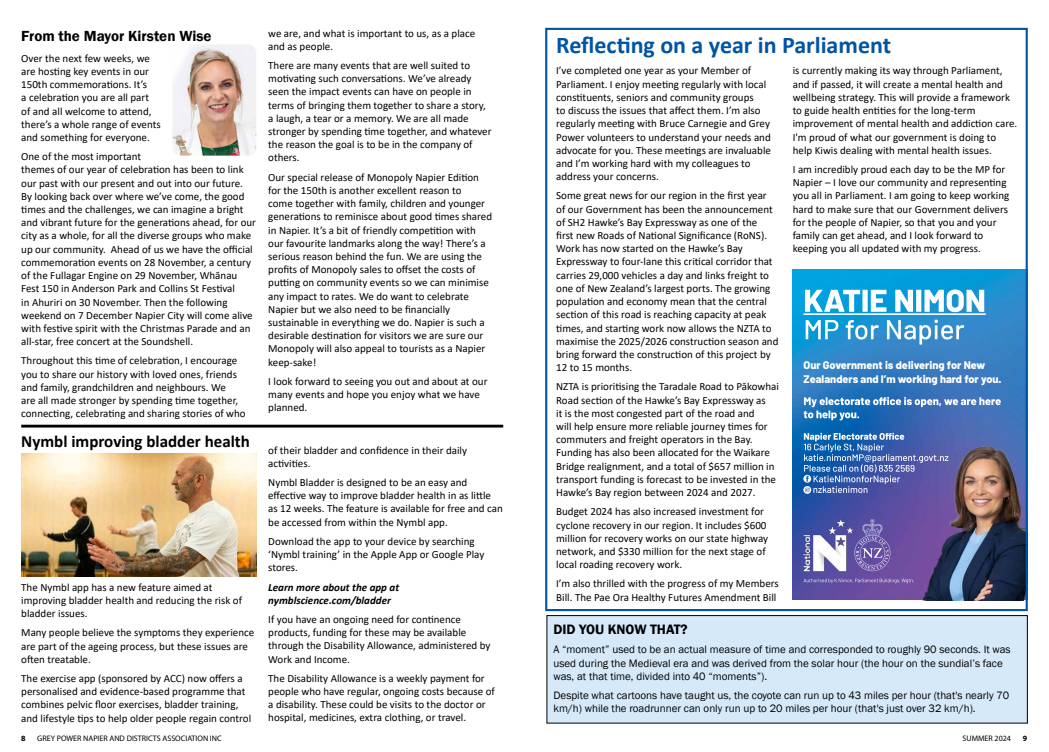
<style>
.page{position:relative;width:1049px;height:752px;background:#fff}
.page>*{position:absolute;margin:0;border:0;box-sizing:border-box;transform-origin:0 0}
.t1{font:700 24px "Calibri";color:#0054a4}
.t2{font:700 17px "Calibri";color:#000}
.t3{font:600 15px "Franklin Gothic";color:#000}
.t4{font:600 14px "Franklin Gothic";color:#000}
.t5{font:11px/13.2px "Calibri";color:#000}
.t6{font:11px/13.2px "Franklin Gothic";color:#000}
.t7{font:800 11px/13.1px "Barlow";color:#fff}
.t8{font:italic 700 11px/13.2px "Calibri";color:#000}
.t9{font:8px "Myriad Pro";color:#000}
.t10{font:700 8px "Myriad Pro";color:#000}
</style>
<div class="page">
<img style="left:172px;top:45px;width:84px;height:110px">
<img style="left:793px;top:269px;width:232px;height:330px">
<img style="left:907px;top:421px;width:118px;height:178px">
<svg style="left:803px;top:578px;width:111px;height:5px"></svg>
<hr style="left:803px;top:313px;width:183px;height:2px;background:#fff">
<svg style="left:805px;top:289px;width:179px;height:23px"></svg>
<svg style="left:806px;top:319px;width:158px;height:25px"></svg>
<img style="left:797px;top:518px;width:60px;height:53px">
<svg style="left:854px;top:519px;width:36px;height:52px;background:#7565ad"></svg>
<svg style="left:803px;top:396px;width:198px;height:24px;background:#5487c3"></svg>
<svg style="left:803px;top:432px;width:145px;height:61px;background:#5571b5"></svg>
<img style="left:21px;top:453px;width:236px;height:123px">
<hr style="left:21px;top:424px;width:482px;height:3px;background:#000">
<div style="left:547px;top:615px;width:480px;height:107px;background:#d5e9f9"></div>
<div style="left:546px;top:614px;width:482px;height:109px;border:1px solid #000"></div>
<div style="left:545px;top:28px;width:483px;height:582px;border:2px solid #0054a4"></div>
<h3 class="t3" style="left:21px;top:27px;width:192px">From the Mayor Kirsten Wise</h3>
<p class="t5" style="left:21px;top:51px;width:141px">Over the next few weeks, we are hosting key events in our<br>150th commemorations. It’s<br>a celebration you are all part of and all welcome to attend, there’s a whole range of events and something for everyone.</p>
<p class="t5" style="left:21px;top:149px;width:236px">One of the most important<br>themes of our year of celebration has been to link our past with our present and out into our future.<br>By looking back over where we’ve come, the good times and the challenges, we can imagine a bright and vibrant future for the generations ahead, for our city as a whole, for all the diverse groups who make up our community. Ahead of us we have the official commemoration events on 28 November, a century of the Fullagar Engine on 29 November, Whānau Fest 150 in Anderson Park and Collins St Festival<br>in Ahuriri on 30 November. Then the following weekend on 7 December Napier City will come alive with festive spirit with the Christmas Parade and an all-star, free concert at the Soundshell.</p>
<p class="t5" style="left:21px;top:353px;width:226px">Throughout this time of celebration, I encourage you to share our history with loved ones, friends and family, grandchildren and neighbours. We<br>are all made stronger by spending time together, connecting, celebrating and sharing stories of who</p>
<h2 class="t2" style="left:21px;top:429px;width:230px">Nymbl improving bladder health</h2>
<p class="t5" style="left:21px;top:580px;width:222px">The Nymbl app has a new feature aimed at improving bladder health and reducing the risk of bladder issues.</p>
<p class="t5" style="left:21px;top:625px;width:234px">Many people believe the symptoms they experience are part of the ageing process, but these issues are often treatable.</p>
<p class="t5" style="left:21px;top:671px;width:231px">The exercise app (sponsored by ACC) now offers a personalised and evidence-based programme that combines pelvic floor exercises, bladder training, and lifestyle tips to help older people regain control</p>
<p class="t5" style="left:268px;top:26px;width:209px">we are, and what is important to us, as a place and as people.</p>
<p class="t5" style="left:268px;top:58px;width:225px">There are many events that are well suited to motivating such conversations. We’ve already seen the impact events can have on people in terms of bringing them together to share a story, a laugh, a tear or a memory. We are all made stronger by spending time together, and whatever the reason the goal is to be in the company of others.</p>
<p class="t5" style="left:268px;top:170px;width:225px">Our special release of Monopoly Napier Edition for the 150th is another excellent reason to<br>come together with family, children and younger generations to reminisce about good times shared in Napier. It’s a bit of friendly competition with our favourite landmarks along the way! There’s a serious reason behind the fun. We are using the profits of Monopoly sales to offset the costs of putting on community events so we can minimise any impact to rates. We do want to celebrate Napier but we also need to be financially sustainable in everything we do. Napier is such a desirable destination for visitors we are sure our Monopoly will also appeal to tourists as a Napier keep-sake!</p>
<p class="t5" style="left:268px;top:374px;width:221px">I look forward to seeing you out and about at our many events and hope you enjoy what we have planned.</p>
<p class="t5" style="left:268px;top:443px;width:200px">of their bladder and confidence in their daily activities.</p>
<p class="t5" style="left:268px;top:475px;width:236px">Nymbl Bladder is designed to be an easy and effective way to improve bladder health in as little as 12 weeks. The feature is available for free and can be accessed from within the Nymbl app.</p>
<p class="t5" style="left:268px;top:534px;width:218px">Download the app to your device by searching ‘Nymbl training’ in the Apple App or Google Play stores.</p>
<p class="t8" style="left:268px;top:579px;width:132px">Learn more about the app at nymblscience.com/bladder</p>
<p class="t5" style="left:268px;top:612px;width:224px">If you have an ongoing need for continence products, funding for these may be available through the Disability Allowance, administered by Work and Income.</p>
<p class="t5" style="left:268px;top:671px;width:228px">The Disability Allowance is a weekly payment for people who have regular, ongoing costs because of a disability. These could be visits to the doctor or hospital, medicines, extra clothing, or travel.</p>
<h1 class="t1" style="left:556px;top:28px;width:336px">Reflecting on a year in Parliament</h1>
<p class="t5" style="left:556px;top:64px;width:216px">I’ve completed one year as your Member of Parliament. I enjoy meeting regularly with local constituents, seniors and community groups<br>to discuss the issues that affect them. I’m also regularly meeting with Bruce Carnegie and Grey Power volunteers to understand your needs and advocate for you. These meetings are invaluable and I’m working hard with my colleagues to address your concerns.</p>
<p class="t5" style="left:556px;top:189px;width:224px">Some great news for our region in the first year of our Government has been the announcement of SH2 Hawke’s Bay Expressway as one of the<br>first new Roads of National Significance (RoNS).<br>Work has now started on the Hawke’s Bay Expressway to four-lane this critical corridor that carries 29,000 vehicles a day and links freight to one of New Zealand’s largest ports. The growing population and economy mean that the central section of this road is reaching capacity at peak times, and starting work now allows the NZTA to maximise the 2025/2026 construction season and bring forward the construction of this project by 12 to 15 months.</p>
<p class="t5" style="left:556px;top:379px;width:224px">NZTA is prioritising the Taradale Road to Pākowhai Road section of the Hawke’s Bay Expressway as<br>it is the most congested part of the road and<br>will help ensure more reliable journey times for commuters and freight operators in the Bay.<br>Funding has also been allocated for the Waikare Bridge realignment, and a total of $657 million in transport funding is forecast to be invested in the Hawke’s Bay region between 2024 and 2027.</p>
<p class="t5" style="left:556px;top:504px;width:213px">Budget 2024 has also increased investment for cyclone recovery in our region. It includes $600 million for recovery works on our state highway network, and $330 million for the next stage of local roading recovery work.</p>
<p class="t5" style="left:556px;top:576px;width:224px">I’m also thrilled with the progress of my Members<br>Bill. The Pae Ora Healthy Futures Amendment Bill</p>
<p class="t5" style="left:793px;top:64px;width:226px">is currently making its way through Parliament, and if passed, it will create a mental health and wellbeing strategy. This will provide a framework to guide health entities for the long-term improvement of mental health and addiction care.<br>I'm proud of what our government is doing to help Kiwis dealing with mental health issues.</p>
<p class="t5" style="left:793px;top:162px;width:218px">I am incredibly proud each day to be the MP for Napier – I love our community and representing you all in Parliament. I am going to keep working hard to make sure that our Government delivers for the people of Napier, so that you and your family can get ahead, and I look forward to keeping you all updated with my progress.</p>
<p class="t7" style="left:803px;top:359px;width:199px">Our Government is delivering for New<br>Zealanders and I’m working hard for you.</p>
<p class="t4" style="left:553px;top:620px;width:136px">DID YOU KNOW THAT?</p>
<p class="t6" style="left:553px;top:643px;width:459px">A “moment” used to be an actual measure of time and corresponded to roughly 90 seconds. It was used during the Medieval era and was derived from the solar hour (the hour on the sundial’s face was, at that time, divided into 40 “moments”).</p>
<p class="t6" style="left:553px;top:688px;width:457px">Despite what cartoons have taught us, the coyote can run up to 43 miles per hour (that's nearly 70 km/h) while the roadrunner can only run up to 20 miles per hour (that's just over 32 km/h).</p>
<p class="t10" style="left:21px;top:732px;width:6px">8</p>
<p class="t9" style="left:37px;top:732px;width:186px">GREY POWER NAPIER AND DISTRICTS ASSOCIATION INC</p>
<p class="t9" style="left:962px;top:732px;width:50px">SUMMER 2024</p>
<p class="t10" style="left:1023px;top:732px;width:6px">9</p>
</div>
